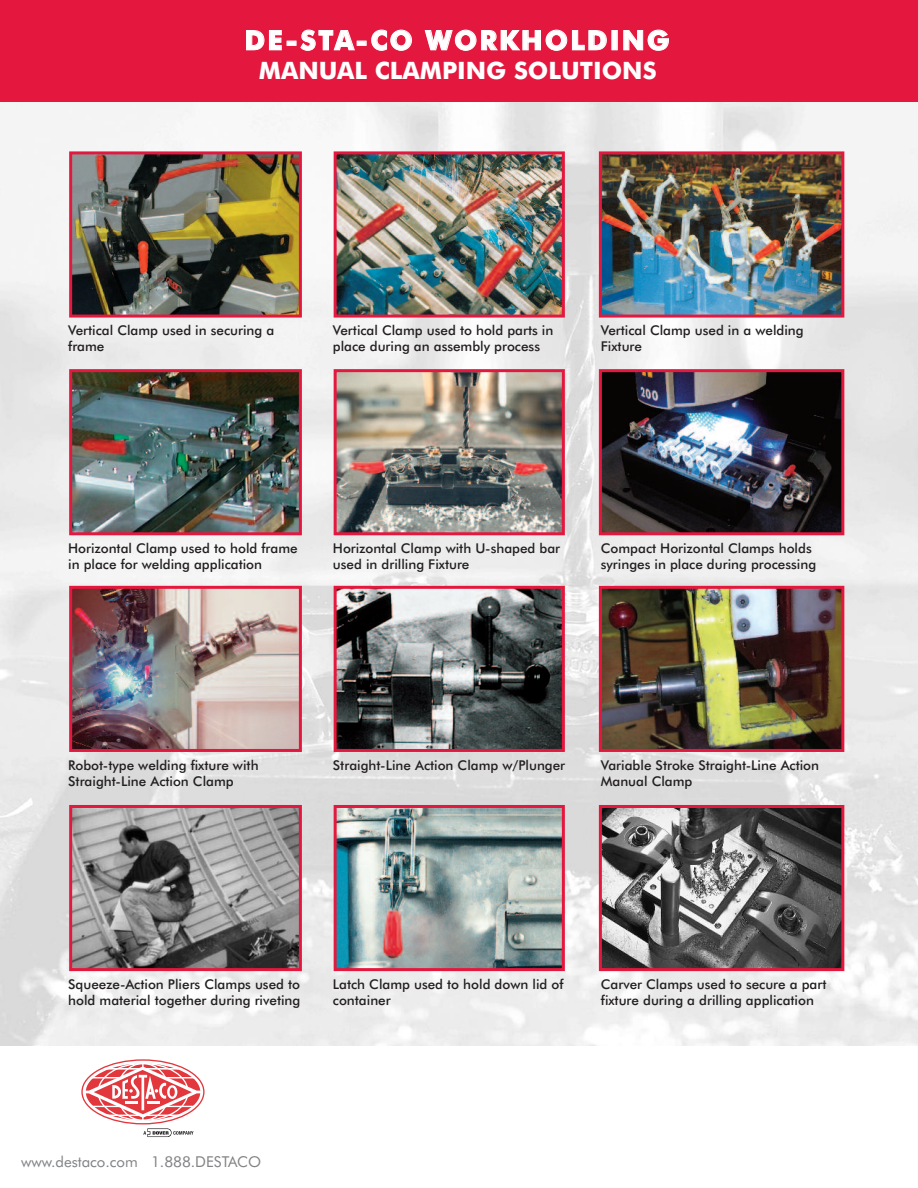
<style>
.page{position:relative;width:918px;height:1188px;background:#fff}
.page>*{position:absolute;margin:0;border:0;box-sizing:border-box;transform-origin:0 0}
.t1{font:700 27px "Futura BT";letter-spacing:.08em;color:#fff}
.t2{font:700 24px "Futura BT";color:#fff}
.t3{font:15px "Futura BT";color:#808285}
.t4{font:500 13.5px/16.2px "Futura BT";color:#231f20}
</style>
<div class="page">
<img style="left:0;top:101px;width:918px;height:944px">
<div style="left:0;top:0;width:918px;height:101px;background:#e4183e"></div>
<svg style="left:82px;top:1060px;width:122px;height:64px"></svg>
<div style="left:81px;top:1059px;width:124px;height:65px;border:1px solid #e1373d;border-radius:50%"></div>
<hr style="left:142px;top:1064px;width:2px;height:56px;background:#fff">
<svg style="left:85px;top:1066px;width:116px;height:52px"></svg>
<svg style="left:143px;top:1128px;width:51px;height:9px"></svg>
<img style="left:73px;top:155px;width:225px;height:159px">
<div style="left:69px;top:151px;width:233px;height:167px;border:3px solid #e4183e"></div>
<img style="left:603px;top:155px;width:237px;height:159px">
<div style="left:599px;top:151px;width:245px;height:167px;border:3px solid #e4183e"></div>
<img style="left:338px;top:155px;width:223px;height:159px">
<div style="left:334px;top:151px;width:231px;height:167px;border:3px solid #e4183e"></div>
<img style="left:73px;top:373px;width:225px;height:158px">
<div style="left:69px;top:369px;width:233px;height:166px;border:3px solid #e4183e"></div>
<img style="left:603px;top:373px;width:237px;height:158px">
<div style="left:599px;top:369px;width:245px;height:166px;border:3px solid #e4183e"></div>
<img style="left:338px;top:373px;width:223px;height:158px">
<div style="left:334px;top:369px;width:231px;height:166px;border:3px solid #e4183e"></div>
<img style="left:73px;top:590px;width:225px;height:158px">
<div style="left:69px;top:586px;width:233px;height:166px;border:3px solid #e4183e"></div>
<img style="left:603px;top:590px;width:237px;height:158px">
<div style="left:599px;top:586px;width:245px;height:166px;border:3px solid #e4183e"></div>
<img style="left:338px;top:590px;width:223px;height:158px">
<div style="left:334px;top:586px;width:231px;height:166px;border:3px solid #e4183e"></div>
<img style="left:73px;top:809px;width:225px;height:158px">
<div style="left:69px;top:805px;width:233px;height:166px;border:3px solid #e4183e"></div>
<img style="left:603px;top:809px;width:237px;height:158px">
<div style="left:599px;top:805px;width:245px;height:166px;border:3px solid #e4183e"></div>
<img style="left:338px;top:809px;width:223px;height:158px">
<div style="left:334px;top:805px;width:231px;height:166px;border:3px solid #e4183e"></div>
<h1 class="t1" style="left:245px;top:29px;width:427px">DE-STA-CO WORKHOLDING</h1>
<h2 class="t2" style="left:259px;top:61px;width:399px">MANUAL CLAMPING SOLUTIONS</h2>
<p class="t4" style="left:68px;top:323px;width:208px">Vertical Clamp used in securing a frame</p>
<p class="t4" style="left:601px;top:323px;width:204px">Vertical Clamp used in a welding<br>Fixture</p>
<p class="t4" style="left:333px;top:323px;width:222px">Vertical Clamp used to hold parts in place during an assembly process</p>
<p class="t4" style="left:68px;top:541px;width:231px">Horizontal Clamp used to hold frame in place for welding application</p>
<p class="t4" style="left:601px;top:541px;width:217px">Compact Horizontal Clamps holds syringes in place during processing</p>
<p class="t4" style="left:333px;top:541px;width:229px">Horizontal Clamp with U-shaped bar used in drilling Fixture</p>
<p class="t4" style="left:68px;top:758px;width:192px">Robot-type welding fixture with</p>
<p class="t4" style="left:333px;top:758px;width:234px">Straight-Line Action Clamp w/Plunger</p>
<p class="t4" style="left:68px;top:774px;width:167px">Straight-Line Action Clamp</p>
<p class="t4" style="left:601px;top:758px;width:220px">Variable Stroke Straight-Line Action<br>Manual Clamp</p>
<p class="t4" style="left:333px;top:977px;width:232px">Latch Clamp used to hold down lid of container</p>
<p class="t4" style="left:68px;top:977px;width:234px">Squeeze-Action Pliers Clamps used to hold material together during riveting</p>
<p class="t4" style="left:601px;top:977px;width:227px">Carver Clamps used to secure a part fixture during a drilling application</p>
<p class="t3" style="left:21px;top:1155px;width:242px">www.destaco.com 1.888.DESTACO</p>
</div>
